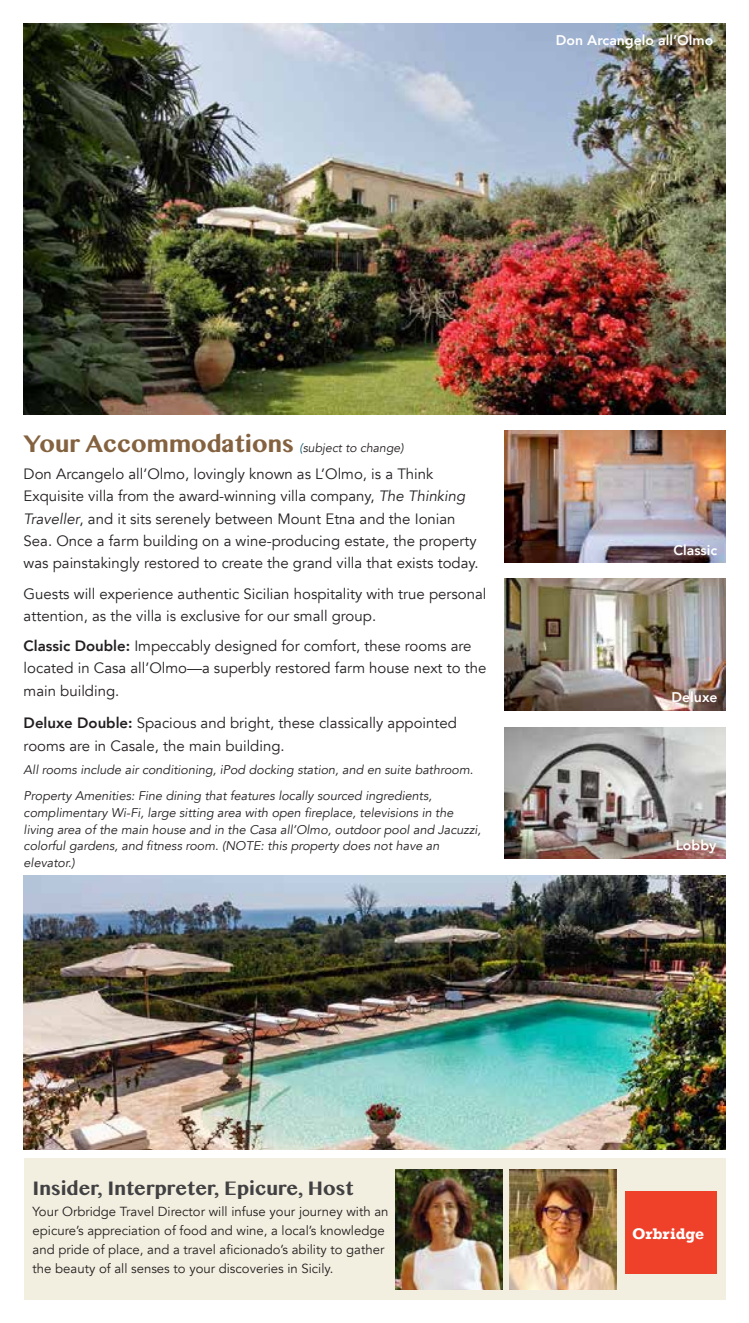
<style>
.page{position:relative;width:749px;height:1323px;background:#fff}
.page>*{position:absolute;margin:0;border:0;box-sizing:border-box;transform-origin:0 0}
.t1{font:700 28px "Khmer MN";color:#846240}
.t2{font:700 22.75px "Khmer MN";color:#414042}
.t3{font:700 15.75px "Rockwell";color:#fff}
.t4{font:15.05px/22.2px "Avenir";color:#231f20}
.t5{font:800 14px "Avenir";color:#fff}
.t6{font:13.12px/19.2px "Avenir";color:#231f20}
.t7{font:italic 12.6px/16.6px "Avenir";color:#231f20}
.t8{font:italic 12.25px "Avenir";color:#231f20}
.s1{color:#155b72}
.s2{font-style:italic}
.s3{font-weight:800}
</style>
<div class="page">
<img style="left:24px;top:876px;width:700px;height:274px">
<img style="left:504px;top:579px;width:220px;height:131px">
<img style="left:504px;top:431px;width:220px;height:131px">
<img style="left:504px;top:727px;width:220px;height:132px">
<div style="left:24px;top:1158px;width:700px;height:141px;background:#f3efe0"></div>
<div style="left:625px;top:1191px;width:91px;height:83px;background:#ef4129"></div>
<img style="left:395px;top:1170px;width:107px;height:119px">
<img style="left:509px;top:1170px;width:107px;height:119px">
<img style="left:24px;top:24px;width:700px;height:390px">
<p class="t5" style="left:555px;top:29px;width:159px">Don Arcangelo all’Olmo</p>
<h1 class="t1" style="left:24px;top:426px;width:271px">Your Accommodations</h1>
<p class="t8" style="left:299px;top:440px;width:105px"><span class="s1">(</span>subject to change)</p>
<p class="t4" style="left:24px;top:463px;width:456px">Don Arcangelo all’Olmo, lovingly known as L’Olmo, is a Think Exquisite villa from the award-winning villa company, <span class="s2">The Thinking Traveller</span>, and it sits serenely between Mount Etna and the Ionian Sea. Once a farm building on a wine-producing estate, the property was painstakingly restored to create the grand villa that exists today.</p>
<p class="t4" style="left:24px;top:583px;width:464px">Guests will experience authentic Sicilian hospitality with true personal attention, as the villa is exclusive for our small group.</p>
<p class="t4" style="left:24px;top:635px;width:464px"><span class="s3">Classic Double:</span> Impeccably designed for comfort, these rooms are located in Casa all’Olmo—a superbly restored farm house next to the main building.</p>
<p class="t4" style="left:24px;top:712px;width:434px;line-height:22.8px"><span class="s3">Deluxe Double:</span> Spacious and bright, these classically appointed rooms are in Casale, the main building.</p>
<p class="t7" style="left:24px;top:756px;width:451px;line-height:26.8px">All rooms include air conditioning, iPod docking station, and en suite bathroom.<br>Property Amenities: Fine dining that features locally sourced ingredients,</p>
<p class="t7" style="left:24px;top:804px;width:458px">complimentary Wi-Fi, large sitting area with open fireplace, televisions in the living area of the main house and in the Casa all’Olmo, outdoor pool and Jacuzzi, colorful gardens, and fitness room. (NOTE: this property does not have an elevator.)</p>
<h2 class="t2" style="left:33px;top:1173px;width:322px">Insider, Interpreter, Epicure, Host</h2>
<p class="t6" style="left:33px;top:1202px;width:357px">Your Orbridge Travel Director will infuse your journey with an epicure’s appreciation of food and wine, a local’s knowledge and pride of place, and a travel aficionado’s ability to gather the beauty of all senses to your discoveries in Sicily.</p>
<p class="t5" style="left:673px;top:539px;width:45px">Classic</p>
<p class="t5" style="left:671px;top:687px;width:47px">Deluxe</p>
<p class="t5" style="left:675px;top:834px;width:42px">Lobby</p>
<p class="t3" style="left:631px;top:1224px;width:74px">Orbridge</p>
</div>
